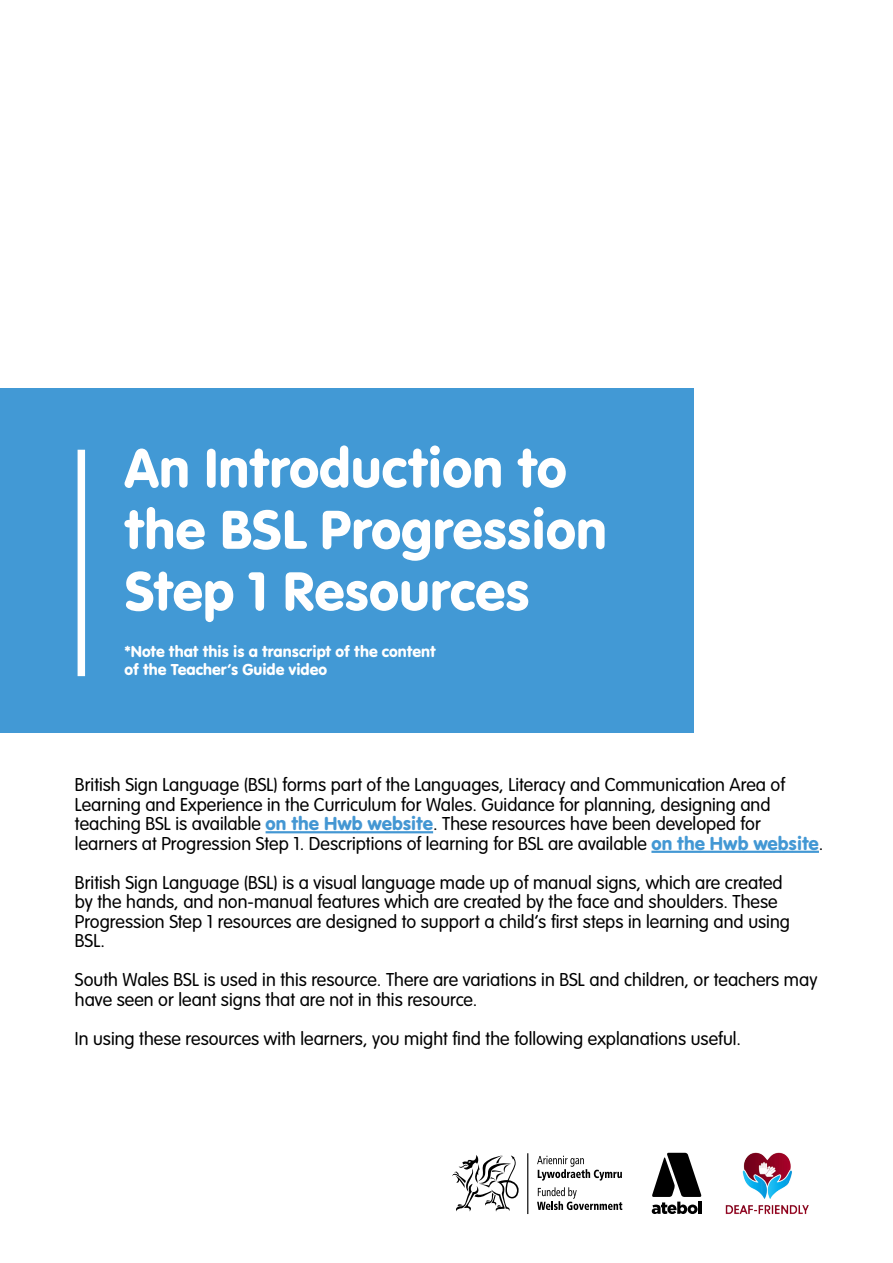
<style>
.page{position:relative;width:893px;height:1263px;background:#fff}
.page>*{position:absolute;margin:0;border:0;box-sizing:border-box;transform-origin:0 0}
.t1{font:57px/61.5px "VAG Rundschrift D";color:#fff}
.t2{font:300 19.5px/19.5px "VAG Rundschrift D";color:#000}
.t3{font:16.5px/18px "VAG Rundschrift D";color:#fff}
.s1{font-weight:400;color:#4497d3}
.s2{font-weight:400;color:#4398d4}
</style>
<div class="page">
<div style="left:0;top:388px;width:693px;height:344px;background:#4299d5"></div>
<hr style="left:266px;top:831px;width:167px;height:2px;background:#4497d3">
<hr style="left:651px;top:851px;width:168px;height:2px;background:#4398d4">
<div style="left:78px;top:450px;width:7px;height:226px;background:#fff"></div>
<img style="left:725px;top:1152px;width:84px;height:62px">
<svg style="left:651px;top:1153px;width:51px;height:61px"></svg>
<hr style="left:527px;top:1153px;width:1px;height:61px;background:#000">
<svg style="left:537px;top:1156px;width:85px;height:24px"></svg>
<svg style="left:537px;top:1187px;width:85px;height:23px"></svg>
<svg style="left:452px;top:1155px;width:67px;height:56px"></svg>
<h1 class="t1" style="left:124px;top:437px;width:484px">An Introduction to the BSL Progression<br>Step 1 Resources</h1>
<p class="t3" style="left:124px;top:643px;width:313px">*Note that this is a transcript of the content of the Teacher’s Guide video</p>
<p class="t2" style="left:75px;top:775px;width:750px">British Sign Language (BSL) forms part of the Languages, Literacy and Communication Area of Learning and Experience in the Curriculum for Wales. Guidance for planning, designing and teaching BSL is available <span class="s1">on the Hwb website</span>. These resources have been developed for learners at Progression Step 1. Descriptions of learning for BSL are available <span class="s2">on the Hwb website</span>.</p>
<p class="t2" style="left:75px;top:873px;width:716px">British Sign Language (BSL) is a visual language made up of manual signs, which are created by the hands, and non-manual features which are created by the face and shoulders. These Progression Step 1 resources are designed to support a child’s first steps in learning and using BSL.</p>
<p class="t2" style="left:75px;top:970px;width:744px">South Wales BSL is used in this resource. There are variations in BSL and children, or teachers may have seen or leant signs that are not in this resource.</p>
<p class="t2" style="left:75px;top:1029px;width:668px">In using these resources with learners, you might find the following explanations useful.</p>
</div>
